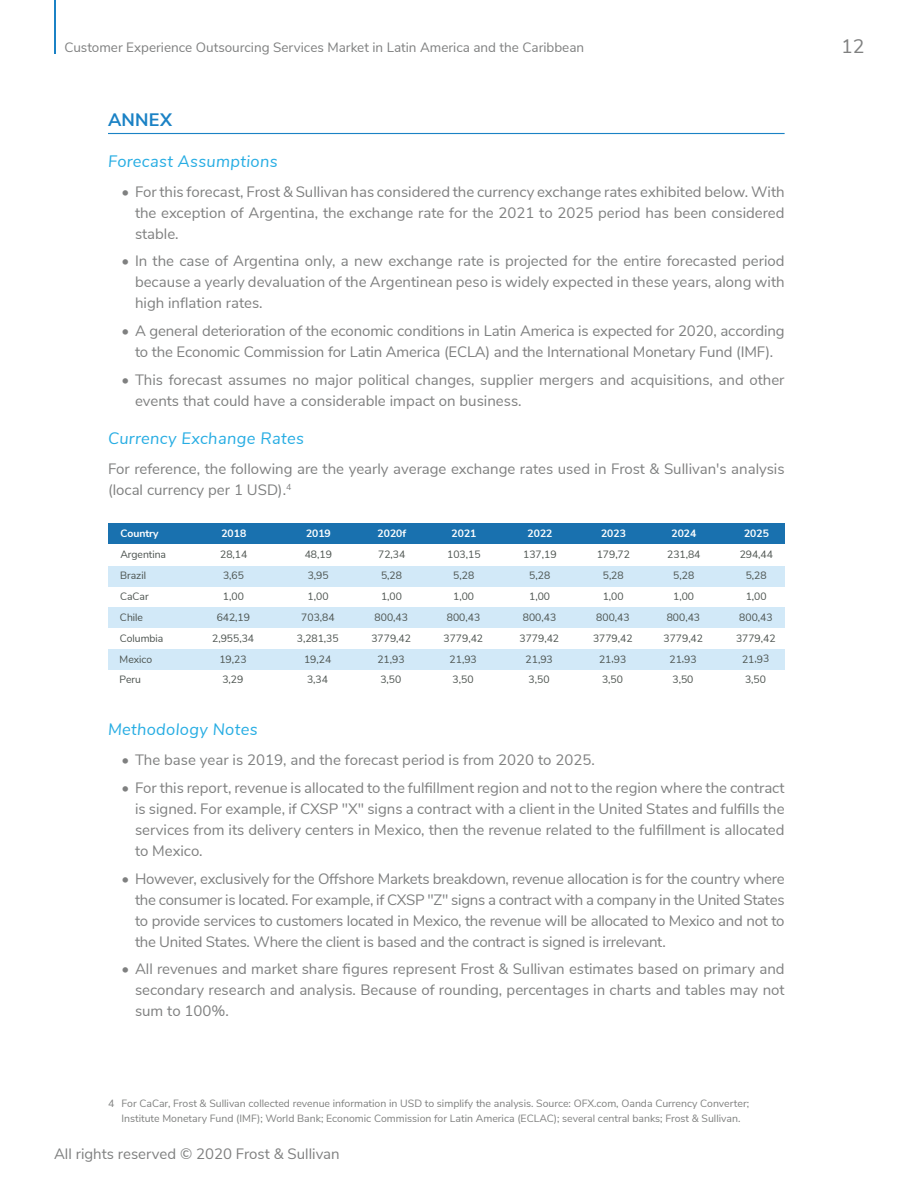
<style>
.page{position:relative;width:918px;height:1188px;background:#fff}
.page>*{position:absolute;margin:0;border:0;box-sizing:border-box;transform-origin:0 0}
.t1{font:19.5px "Nunito Sans";color:#7f8080}
.t2{font:700 18px "Nunito Sans";letter-spacing:.015em;color:#1b82c5}
.t3{font:italic 16.5px "Nunito Sans";letter-spacing:.02em;color:#27ade3}
.t4{font:15px/21px "Nunito Sans";color:#7f8080;text-align:justify}
.t5{font:13.5px "Nunito Sans";color:#7f8080}
.t6{font:10.5px "Nunito Sans";color:#4c534f}
.t7{font:10.5px/15px "Nunito Sans";color:#7f807f;text-align:center}
.t8{font:700 10.5px "Nunito Sans";color:#fff}
</style>
<div class="page">
<hr style="left:54px;top:0;width:1px;height:54px;background:#1b82c5">
<hr style="left:108px;top:133px;width:677px;height:1px;background:#1b82c5">
<div style="left:108px;top:649px;width:677px;height:21px;background:#d2e9f8"></div>
<div style="left:108px;top:608px;width:677px;height:20px;background:#d2e9f8"></div>
<div style="left:108px;top:566px;width:677px;height:21px;background:#d2e9f8"></div>
<div style="left:108px;top:524px;width:677px;height:20px;background:#1971af"></div>
<p class="t5" style="left:64px;top:37px;width:521px">Customer Experience Outsourcing Services Market in Latin America and the Caribbean</p>
<h1 class="t1" style="left:841px;top:32px;width:25px">12</h1>
<p class="t2" style="left:108px;top:107px;width:66px">ANNEX</p>
<p class="t3" style="left:108px;top:149px;width:171px">Forecast Assumptions</p>
<p class="t4" style="left:135px;top:180px;width:651px;text-indent:-14px">• For this forecast, Frost &amp; Sullivan has considered the currency exchange rates exhibited below. With the exception of Argentina, the exchange rate for the 2021 to 2025 period has been considered stable.</p>
<p class="t4" style="left:135px;top:250px;width:651px;text-indent:-14px">• In the case of Argentina only, a new exchange rate is projected for the entire forecasted period because a yearly devaluation of the Argentinean peso is widely expected in these years, along with high inflation rates.</p>
<p class="t4" style="left:122px;top:320px;width:665px;text-align:center">• A general deterioration of the economic conditions in Latin America is expected for 2020, according to the Economic Commission for Latin America (ECLA) and the International Monetary Fund (IMF).</p>
<p class="t4" style="left:135px;top:368px;width:651px;text-indent:-14px">• This forecast assumes no major political changes, supplier mergers and acquisitions, and other events that could have a considerable impact on business.</p>
<p class="t3" style="left:108px;top:426px;width:197px">Currency Exchange Rates</p>
<p class="t4" style="left:108px;top:458px;width:678px">For reference, the following are the yearly average exchange rates used in Frost &amp; Sullivan's analysis (local currency per 1 USD).<sup>4</sup></p>
<p class="t8" style="left:120px;top:526px;width:40px;rotate:-1deg">Country</p>
<p class="t8" style="left:221px;top:526px;width:26px;rotate:-1deg">2018</p>
<p class="t8" style="left:306px;top:526px;width:26px;rotate:-1deg">2019</p>
<p class="t8" style="left:377px;top:526px;width:30px;rotate:-1deg">2020f</p>
<p class="t8" style="left:451px;top:526px;width:26px;rotate:-1deg">2021</p>
<p class="t8" style="left:527px;top:526px;width:26px;rotate:-1deg">2022</p>
<p class="t8" style="left:601px;top:526px;width:26px;rotate:-1deg">2023</p>
<p class="t8" style="left:671px;top:526px;width:26px;rotate:-1deg">2024</p>
<p class="t8" style="left:744px;top:526px;width:26px;rotate:-1deg">2025</p>
<p class="t6" style="left:120px;top:547px;width:47px;rotate:-1deg">Argentina</p>
<p class="t6" style="left:220px;top:547px;width:29px;rotate:-1deg">28,14</p>
<p class="t6" style="left:305px;top:547px;width:29px;rotate:-1deg">48,19</p>
<p class="t6" style="left:378px;top:547px;width:29px;rotate:-1deg">72,34</p>
<p class="t6" style="left:447px;top:547px;width:35px;rotate:-1deg">103,15</p>
<p class="t6" style="left:523px;top:547px;width:35px;rotate:-1deg">137,19</p>
<p class="t6" style="left:596px;top:547px;width:35px;rotate:-1deg">179,72</p>
<p class="t6" style="left:667px;top:547px;width:35px;rotate:-1deg">231,84</p>
<p class="t6" style="left:739px;top:547px;width:35px;rotate:-1deg">294,44</p>
<p class="t6" style="left:120px;top:568px;width:28px;rotate:-1deg">Brazil</p>
<p class="t6" style="left:223px;top:568px;width:23px;rotate:-1deg">3,65</p>
<p class="t6" style="left:308px;top:568px;width:23px;rotate:-1deg">3,95</p>
<p class="t6" style="left:381px;top:568px;width:23px;rotate:-1deg">5,28</p>
<p class="t6" style="left:453px;top:568px;width:23px;rotate:-1deg">5,28</p>
<p class="t6" style="left:529px;top:568px;width:23px;rotate:-1deg">5,28</p>
<p class="t6" style="left:603px;top:568px;width:23px;rotate:-1deg">5,28</p>
<p class="t6" style="left:673px;top:568px;width:23px;rotate:-1deg">5,28</p>
<p class="t6" style="left:746px;top:568px;width:23px;rotate:-1deg">5,28</p>
<p class="t6" style="left:120px;top:589px;width:30px;rotate:-1deg">CaCar</p>
<p class="t6" style="left:223px;top:589px;width:23px;rotate:-1deg">1,00</p>
<p class="t6" style="left:307px;top:589px;width:23px;rotate:-1deg">1,00</p>
<p class="t6" style="left:381px;top:589px;width:23px;rotate:-1deg">1,00</p>
<p class="t6" style="left:453px;top:589px;width:23px;rotate:-1deg">1,00</p>
<p class="t6" style="left:529px;top:589px;width:23px;rotate:-1deg">1,00</p>
<p class="t6" style="left:602px;top:589px;width:23px;rotate:-1deg">1,00</p>
<p class="t6" style="left:673px;top:589px;width:23px;rotate:-1deg">1,00</p>
<p class="t6" style="left:745px;top:589px;width:23px;rotate:-1deg">1,00</p>
<p class="t6" style="left:120px;top:610px;width:25px;rotate:-1deg">Chile</p>
<p class="t6" style="left:216px;top:610px;width:35px;rotate:-1deg">642,19</p>
<p class="t6" style="left:301px;top:610px;width:35px;rotate:-1deg">703,84</p>
<p class="t6" style="left:374px;top:610px;width:35px;rotate:-1deg">800,43</p>
<p class="t6" style="left:447px;top:610px;width:35px;rotate:-1deg">800,43</p>
<p class="t6" style="left:523px;top:610px;width:35px;rotate:-1deg">800,43</p>
<p class="t6" style="left:596px;top:610px;width:35px;rotate:-1deg">800,43</p>
<p class="t6" style="left:667px;top:610px;width:35px;rotate:-1deg">800,43</p>
<p class="t6" style="left:739px;top:610px;width:35px;rotate:-1deg">800,43</p>
<p class="t6" style="left:120px;top:631px;width:45px;rotate:-1deg">Columbia</p>
<p class="t6" style="left:212px;top:631px;width:44px;rotate:-1deg">2,955,34</p>
<p class="t6" style="left:297px;top:631px;width:44px;rotate:-1deg">3,281,35</p>
<p class="t6" style="left:371px;top:631px;width:41px;rotate:-1deg">3779,42</p>
<p class="t6" style="left:443px;top:631px;width:41px;rotate:-1deg">3779,42</p>
<p class="t6" style="left:519px;top:631px;width:41px;rotate:-1deg">3779,42</p>
<p class="t6" style="left:593px;top:631px;width:41px;rotate:-1deg">3779,42</p>
<p class="t6" style="left:663px;top:631px;width:41px;rotate:-1deg">3779,42</p>
<p class="t6" style="left:736px;top:631px;width:41px;rotate:-1deg">3779,42</p>
<p class="t6" style="left:119px;top:652px;width:34px;rotate:-1deg">Mexico</p>
<p class="t6" style="left:219px;top:651px;width:29px;rotate:-1deg">19,23</p>
<p class="t6" style="left:304px;top:651px;width:29px;rotate:-1deg">19,24</p>
<p class="t6" style="left:377px;top:651px;width:29px;rotate:-1deg">21,93</p>
<p class="t6" style="left:449px;top:651px;width:29px;rotate:-1deg">21,93</p>
<p class="t6" style="left:525px;top:651px;width:29px;rotate:-1deg">21,93</p>
<p class="t6" style="left:599px;top:651px;width:29px;rotate:-1deg">21,93</p>
<p class="t6" style="left:669px;top:651px;width:29px;rotate:-1deg">21,93</p>
<p class="t6" style="left:742px;top:651px;width:29px;rotate:-1deg">21,93</p>
<p class="t6" style="left:119px;top:672px;width:23px;rotate:-1deg">Peru</p>
<p class="t6" style="left:222px;top:672px;width:23px;rotate:-1deg">3,29</p>
<p class="t6" style="left:307px;top:672px;width:23px;rotate:-1deg">3,34</p>
<p class="t6" style="left:380px;top:672px;width:23px;rotate:-1deg">3,50</p>
<p class="t6" style="left:452px;top:672px;width:23px;rotate:-1deg">3,50</p>
<p class="t6" style="left:528px;top:672px;width:23px;rotate:-1deg">3,50</p>
<p class="t6" style="left:602px;top:672px;width:23px;rotate:-1deg">3,50</p>
<p class="t6" style="left:672px;top:672px;width:23px;rotate:-1deg">3,50</p>
<p class="t6" style="left:745px;top:672px;width:23px;rotate:-1deg">3,50</p>
<p class="t3" style="left:108px;top:717px;width:151px">Methodology Notes</p>
<p class="t4" style="left:122px;top:749px;width:475px">• The base year is 2019, and the forecast period is from 2020 to 2025.</p>
<p class="t4" style="left:135px;top:776px;width:651px;text-indent:-14px">• For this report, revenue is allocated to the fulfillment region and not to the region where the contract is signed. For example, if CXSP "X" signs a contract with a client in the United States and fulfills the services from its delivery centers in Mexico, then the revenue related to the fulfillment is allocated to Mexico.</p>
<p class="t4" style="left:135px;top:867px;width:651px;text-indent:-14px">• However, exclusively for the Offshore Markets breakdown, revenue allocation is for the country where the consumer is located. For example, if CXSP "Z" signs a contract with a company in the United States to provide services to customers located in Mexico, the revenue will be allocated to Mexico and not to the United States. Where the client is based and the contract is signed is irrelevant.</p>
<p class="t4" style="left:135px;top:958px;width:651px;text-indent:-14px">• All revenues and market share figures represent Frost &amp; Sullivan estimates based on primary and secondary research and analysis. Because of rounding, percentages in charts and tables may not sum to 100%.</p>
<p class="t7" style="left:108px;top:1095px;width:643px">4 For CaCar, Frost &amp; Sullivan collected revenue information in USD to simplify the analysis. Source: OFX.com, Oanda Currency Converter;<br>Institute Monetary Fund (IMF); World Bank; Economic Commission for Latin America (ECLAC); several central banks; Frost &amp; Sullivan.</p>
<p class="t4" style="left:54px;top:1142px;width:287px">All rights reserved © 2020 Frost &amp; Sullivan</p>
</div>
